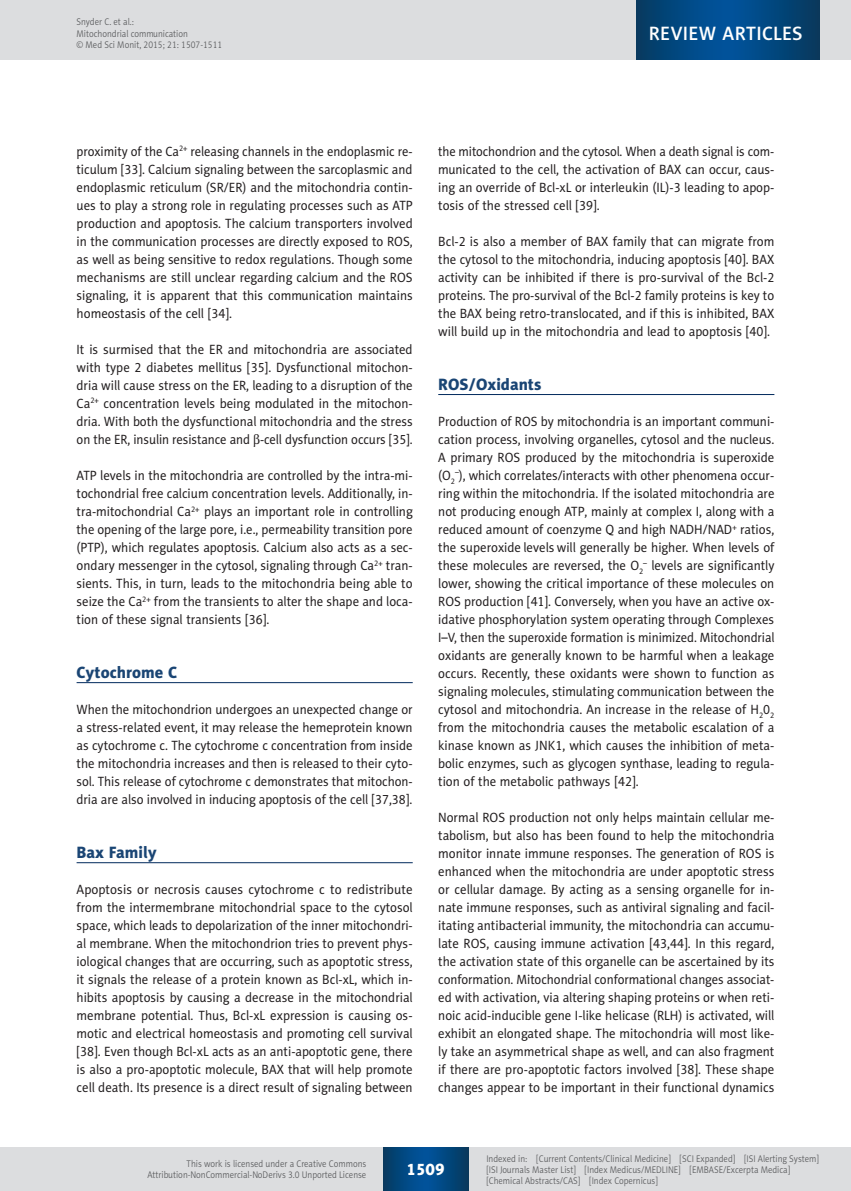
<style>
.page{position:relative;width:851px;height:1191px;background:#fff}
.page>*{position:absolute;margin:0;border:0;box-sizing:border-box;transform-origin:0 0}
.t1{font:19.5px "Naomi Sans EFN Medium";letter-spacing:.015em;color:#fff}
.MSM_Headline_1{font:16.5px "Naomi Sans EFN Heavy";color:#1a4574}
.t2{font:16.5px "Naomi Sans EFN Heavy";color:#fff}
.MSM_Body{font:13.5px/18px "Naomi Sans EFN";color:#231f20;text-align:justify;scale:.95 1}
.MSM_Body-2{font:13.5px/18px "Naomi Sans EFN";color:#231f20;text-align:justify;scale:.94 1}
.MSM_Body-3{font:13.5px/18px "Naomi Sans EFN";color:#231f20;text-align:justify;scale:.96 1}
.MSM_Body-4{font:13.5px/18px "Naomi Sans EFN";color:#231f20;text-align:justify;scale:.93 1}
.MSM_pagina_zywa{font:9.75px/11.2px "Naomi Sans EFN Light";color:#57585a;scale:.9 1}
.MSM_pagina_sygnatura{font:9.75px "Naomi Sans EFN Light";color:#57585a;scale:.9 1}
.s1{font-family:"Standard Sym L"}
</style>
<div class="page">
<hr style="left:77px;top:682px;width:335px;height:1px;background:#00295c">
<hr style="left:77px;top:862px;width:335px;height:1px;background:#00295c">
<hr style="left:438px;top:394px;width:336px;height:1px;background:#00295c">
<div style="left:0;top:1148px;width:850px;height:43px;background:#dcdddf"></div>
<svg style="left:383px;top:1147px;width:85px;height:43px;background:#02477e"></svg>
<div style="left:0;top:0;width:850px;height:60px;background:#dcdddf"></div>
<svg style="left:636px;top:0;width:183px;height:60px;background:#02477e"></svg>
<p class="MSM_pagina_zywa" style="left:77px;top:16px;width:125px">Snyder C. et al.:<br>Mitochondrial communication</p>
<p class="MSM_pagina_sygnatura" style="left:77px;top:39px;width:163px">© Med Sci Monit, 2015; 21: 1507-1511</p>
<h1 class="t1" style="left:648px;top:22px;width:155px">REVIEW ARTICLES</h1>
<p class="MSM_Body-2" style="left:77px;top:142px;width:359px">proximity of the Ca<sup>2+</sup> releasing channels in the endoplasmic re&shy;ticulum [33]. Calcium signaling between the sarcoplasmic and endoplasmic reticulum (SR/ER) and the mitochondria contin&shy;ues to play a strong role in regulating processes such as ATP production and apoptosis. The calcium transporters involved in the communication processes are directly exposed to ROS, as well as being sensitive to redox regulations. Though some mechanisms are still unclear regarding calcium and the ROS signaling, it is apparent that this communication maintains homeostasis of the cell [34].</p>
<p class="MSM_Body" style="left:77px;top:340px;width:355px">It is surmised that the ER and mitochondria are associated with type 2 diabetes mellitus [35]. Dysfunctional mitochon&shy;dria will cause stress on the ER, leading to a disruption of the Ca<sup>2+</sup> concentration levels being modulated in the mitochon&shy;dria. With both the dysfunctional mitochondria and the stress on the ER, insulin resistance and <span class="s1">b</span>-cell dysfunction occurs [35].</p>
<p class="MSM_Body" style="left:77px;top:466px;width:355px">ATP levels in the mitochondria are controlled by the intra-mi&shy;tochondrial free calcium concentration levels. Additionally, in&shy;tra-mitochondrial Ca<sup>2+</sup> plays an important role in controlling the opening of the large pore, i.e., permeability transition pore (PTP), which regulates apoptosis. Calcium also acts as a sec&shy;ondary messenger in the cytosol, signaling through Ca<sup>2+</sup> tran&shy;sients. This, in turn, leads to the mitochondria being able to seize the Ca<sup>2+</sup> from the transients to alter the shape and loca&shy;tion of these signal transients [36].</p>
<p class="MSM_Headline_1" style="left:77px;top:662px;width:102px">Cytochrome C</p>
<p class="MSM_Body-2" style="left:77px;top:700px;width:359px">When the mitochondrion undergoes an unexpected change or a stress-related event, it may release the hemeprotein known as cytochrome c. The cytochrome c concentration from inside the mitochondria increases and then is released to their cyto&shy;sol. This release of cytochrome c demonstrates that mitochon&shy;dria are also involved in inducing apoptosis of the cell [37,38].</p>
<p class="MSM_Headline_1" style="left:77px;top:842px;width:82px">Bax Family</p>
<p class="MSM_Body-3" style="left:77px;top:880px;width:351px">Apoptosis or necrosis causes cytochrome c to redistribute from the intermembrane mitochondrial space to the cytosol space, which leads to depolarization of the inner mitochondri&shy;al membrane. When the mitochondrion tries to prevent phys&shy;iological changes that are occurring, such as apoptotic stress, it signals the release of a protein known as Bcl-xL, which in&shy;hibits apoptosis by causing a decrease in the mitochondrial membrane potential. Thus, Bcl-xL expression is causing os&shy;motic and electrical homeostasis and promoting cell survival [38]. Even though Bcl-xL acts as an anti-apoptotic gene, there is also a pro-apoptotic molecule, BAX that will help promote cell death. Its presence is a direct result of signaling between</p>
<p class="MSM_Body-4" style="left:438px;top:142px;width:363px">the mitochondrion and the cytosol. When a death signal is com&shy;municated to the cell, the activation of BAX can occur, caus&shy;ing an override of Bcl-xL or interleukin (IL)-3 leading to apop&shy;tosis of the stressed cell [39].</p>
<p class="MSM_Body" style="left:438px;top:232px;width:355px">Bcl-2 is also a member of BAX family that can migrate from the cytosol to the mitochondria, inducing apoptosis [40]. BAX activity can be inhibited if there is pro-survival of the Bcl-2 proteins. The pro-survival of the Bcl-2 family proteins is key to the BAX being retro-translocated, and if this is inhibited, BAX will build up in the mitochondria and lead to apoptosis [40].</p>
<p class="MSM_Headline_1" style="left:438px;top:374px;width:105px">ROS/Oxidants</p>
<p class="MSM_Body" style="left:438px;top:412px;width:355px">Production of ROS by mitochondria is an important communi&shy;cation process, involving organelles, cytosol and the nucleus.<br>A primary ROS produced by the mitochondria is superoxide (O<sub>2</sub><sup>–</sup>), which correlates/interacts with other phenomena occur&shy;ring within the mitochondria. If the isolated mitochondria are not producing enough ATP, mainly at complex I, along with a reduced amount of coenzyme Q and high NADH/NAD<sup>+</sup> ratios, the superoxide levels will generally be higher. When levels of these molecules are reversed, the O<sub>2</sub><sup>–</sup> levels are significantly lower, showing the critical importance of these molecules on ROS production [41]. Conversely, when you have an active ox&shy;idative phosphorylation system operating through Complexes I–V, then the superoxide formation is minimized. Mitochondrial oxidants are generally known to be harmful when a leakage occurs. Recently, these oxidants were shown to function as signaling molecules, stimulating communication between the cytosol and mitochondria. An increase in the release of H<sub>2</sub>0<sub>2 </sub>from the mitochondria causes the metabolic escalation of a kinase known as JNK1, which causes the inhibition of meta&shy;bolic enzymes, such as glycogen synthase, leading to regula&shy;tion of the metabolic pathways [42].</p>
<p class="MSM_Body" style="left:438px;top:808px;width:355px">Normal ROS production not only helps maintain cellular me&shy;tabolism, but also has been found to help the mitochondria monitor innate immune responses. The generation of ROS is enhanced when the mitochondria are under apoptotic stress or cellular damage. By acting as a sensing organelle for in&shy;nate immune responses, such as antiviral signaling and facil&shy;itating antibacterial immunity, the mitochondria can accumu&shy;late ROS, causing immune activation [43,44]. In this regard, the activation state of this organelle can be ascertained by its conformation. Mitochondrial conformational changes associat&shy;ed with activation, via altering shaping proteins or when reti&shy;noic acid-inducible gene I-like helicase (RLH) is activated, will exhibit an elongated shape. The mitochondria will most like&shy;ly take an asymmetrical shape as well, and can also fragment if there are pro-apoptotic factors involved [38]. These shape changes appear to be important in their functional dynamics</p>
<p class="MSM_pagina_zywa" style="left:147px;top:1158px;width:245px;text-align:right">This work is licensed under a Creative Commons<br>Attribution-NonCommercial-NoDerivs 3.0 Unported License</p>
<p class="t2" style="left:406px;top:1159px;width:40px">1509</p>
<p class="MSM_pagina_zywa" style="left:486px;top:1152px;width:371px">Indexed in: [Current Contents/Clinical Medicine] [SCI Expanded] [ISI Alerting System] [ISI Journals Master List] [Index Medicus/MEDLINE] [EMBASE/Excerpta Medica] [Chemical Abstracts/CAS] [Index Copernicus]</p>
</div>
